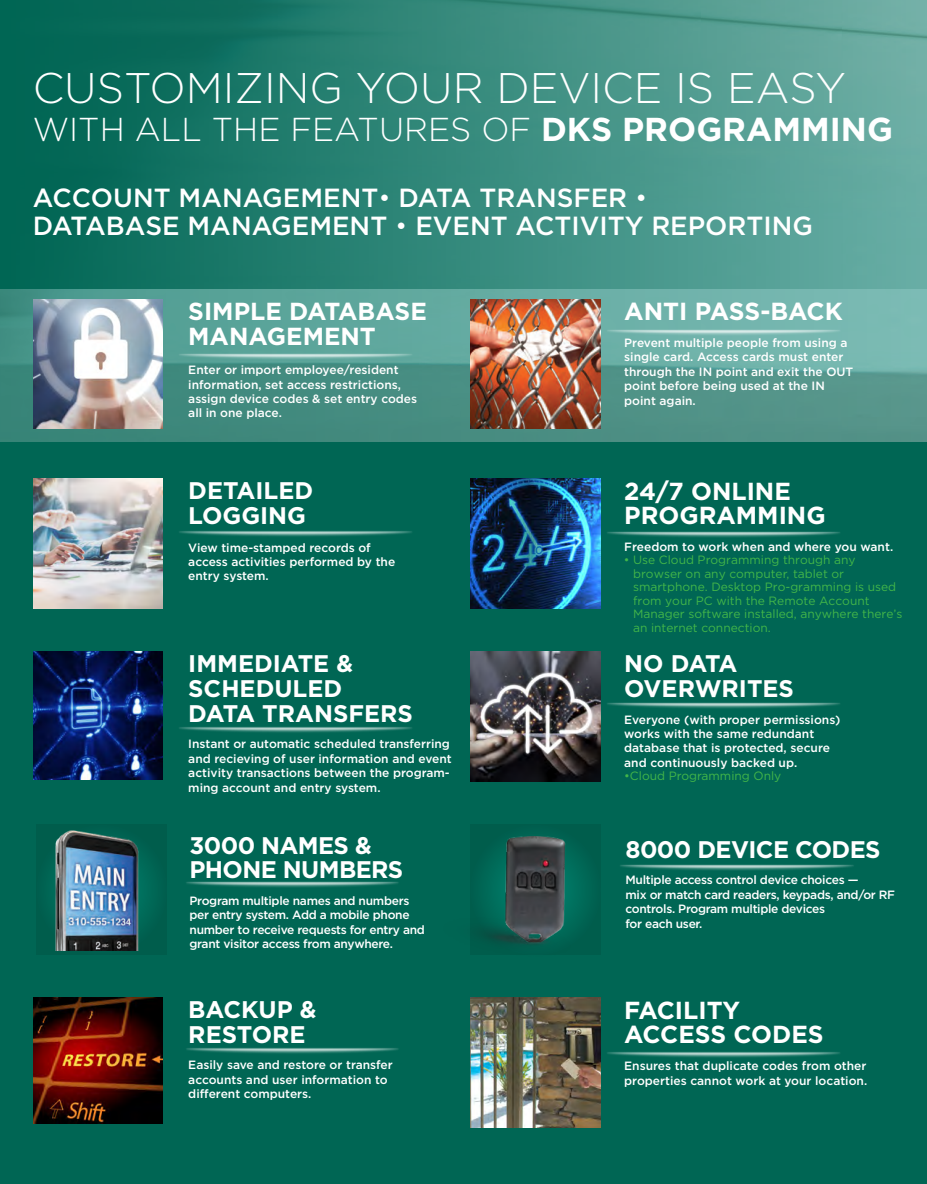
<style>
.page{position:relative;width:927px;height:1184px;background:#006654}
.page>*{position:absolute;margin:0;border:0;box-sizing:border-box;transform-origin:0 0}
.title{font:300 42.75px "Gotham";color:#fff}
.title-2{font:300 33.15px "Gotham";color:#fff}
.title-3{font:500 26.25px/27.9px "Gotham";color:#fff}
.title-4{font:700 24.75px "Gotham";color:#fff}
.title-5{font:700 24.6px/24.6px "Gotham";color:#fff}
.title-6{font:700 24px/24.6px "Gotham";color:#fff}
.Feature_headline_201{font:700 24px/24.6px "Gotham";letter-spacing:-.025em;color:#fff}
.body_copy{font:500 12px/14.4px "Gotham";color:#fff}
.Feature_body_copy_20{font:500 12px/14.4px "Gotham";letter-spacing:-.025em;color:#fff}
.body_copy-2{font:12px/13.5px "Gotham";color:#42b649}
.s1{font-weight:700}
.s2{font-weight:300}
</style>
<div class="page">
<div style="left:0;top:0;width:927px;height:289px;background:linear-gradient(to right,#006351,#6db0a6)"></div>
<svg style="left:0;top:289px;width:927px;height:153px"></svg>
<img style="left:33px;top:299px;width:130px;height:130px">
<img style="left:470px;top:299px;width:130px;height:130px">
<img style="left:33px;top:652px;width:130px;height:127px">
<img style="left:470px;top:652px;width:130px;height:129px">
<img style="left:33px;top:479px;width:130px;height:129px">
<img style="left:470px;top:479px;width:130px;height:129px">
<img style="left:470px;top:997px;width:130px;height:130px">
<img style="left:33px;top:997px;width:130px;height:126px">
<img style="left:599px;top:297px;width:269px;height:47px">
<img style="left:172px;top:321px;width:269px;height:47px">
<img style="left:179px;top:531px;width:233px;height:6px">
<img style="left:599px;top:499px;width:241px;height:47px">
<img style="left:179px;top:727px;width:233px;height:6px">
<div style="left:470px;top:824px;width:130px;height:130px;background:#005d4c"></div>
<svg style="left:55px;top:950px;width:84px;height:1px"></svg>
<img style="left:55px;top:830px;width:87px;height:120px">
<img style="left:186px;top:881px;width:213px;height:7px">
<img style="left:620px;top:864px;width:234px;height:7px">
<img style="left:186px;top:1048px;width:213px;height:6px">
<img style="left:599px;top:670px;width:241px;height:47px">
<img style="left:599px;top:1019px;width:241px;height:47px">
<img style="left:484px;top:836px;width:101px;height:109px">
<p class="title" style="left:33px;top:64px;width:815px">CUSTOMIZING YOUR DEVICE IS EASY</p>
<p class="title-2" style="left:33px;top:111px;width:862px">WITH ALL THE FEATURES OF <span class="s1">DKS PROGRAMMING</span></p>
<p class="title-3" style="left:33px;top:184px;width:782px">ACCOUNT MANAGEMENT<span class="s2">•</span> DATA TRANSFER <span class="s2">•<br></span>DATABASE MANAGEMENT <span class="s2">•</span> EVENT ACTIVITY REPORTING</p>
<p class="title-5" style="left:188px;top:298px;width:240px">SIMPLE DATABASE<br>MANAGEMENT</p>
<p class="body_copy" style="left:188px;top:362px;width:230px">Enter or import employee/resident information, set access restrictions, assign device codes &amp; set entry codes all in one place.</p>
<p class="title-6" style="left:188px;top:477px;width:126px">DETAILED<br>LOGGING</p>
<p class="body_copy" style="left:188px;top:540px;width:209px">View time-stamped records of access activities performed by the entry system.</p>
<p class="title-6" style="left:188px;top:651px;width:226px">IMMEDIATE &amp;<br>SCHEDULED<br>DATA TRANSFERS</p>
<p class="body_copy" style="left:188px;top:736px;width:265px">Instant or automatic scheduled transferring and recieving of user information and event activity transactions between the program&shy;ming account and entry system.</p>
<p class="Feature_headline_201" style="left:190px;top:832px;width:215px">3000 NAMES &amp;<br>PHONE NUMBERS</p>
<p class="Feature_body_copy_20" style="left:190px;top:893px;width:237px">Program multiple names and numbers per entry system. Add a mobile phone number to receive requests for entry and grant visitor access from anywhere.</p>
<p class="title-6" style="left:188px;top:996px;width:130px">BACKUP &amp;<br>RESTORE</p>
<p class="body_copy" style="left:188px;top:1057px;width:206px">Easily save and restore or transfer accounts and user information to different computers.</p>
<p class="title-4" style="left:624px;top:297px;width:220px">ANTI PASS-BACK</p>
<p class="body_copy" style="left:624px;top:335px;width:231px">Prevent multiple people from using a single card. Access cards must enter through the IN point and exit the OUT point before being used at the IN point again.</p>
<p class="title-5" style="left:624px;top:478px;width:203px">24/7 ONLINE<br>PROGRAMMING</p>
<p class="body_copy" style="left:624px;top:539px;width:270px">Freedom to work when and where you want.</p>
<p class="body_copy-2" style="left:633px;top:553px;width:271px;text-indent:-9px">• Use Cloud Programming through any browser on any computer, tablet or smartphone. Desktop Pro-gramming is used from your PC with the Remote Account Manager software installed, anywhere there’s an internet connection.</p>
<p class="title-6" style="left:624px;top:651px;width:171px">NO DATA<br>OVERWRITES</p>
<p class="body_copy" style="left:624px;top:712px;width:218px">Everyone (with proper permissions) works with the same redundant database that is protected, secure and continuously backed up.</p>
<p class="body_copy-2" style="left:624px;top:769px;width:159px">•Cloud Programming Only</p>
<p class="Feature_headline_201" style="left:625px;top:836px;width:257px">8000 DEVICE CODES</p>
<p class="Feature_body_copy_20" style="left:625px;top:872px;width:271px">Multiple access control device choices —<br>mix or match card readers, keypads, and/or RF controls. Program multiple devices<br>for each user.</p>
<p class="title-5" style="left:624px;top:997px;width:201px">FACILITY<br>ACCESS CODES</p>
<p class="body_copy" style="left:624px;top:1058px;width:244px">Ensures that duplicate codes from other properties cannot work at your location.</p>
</div>
